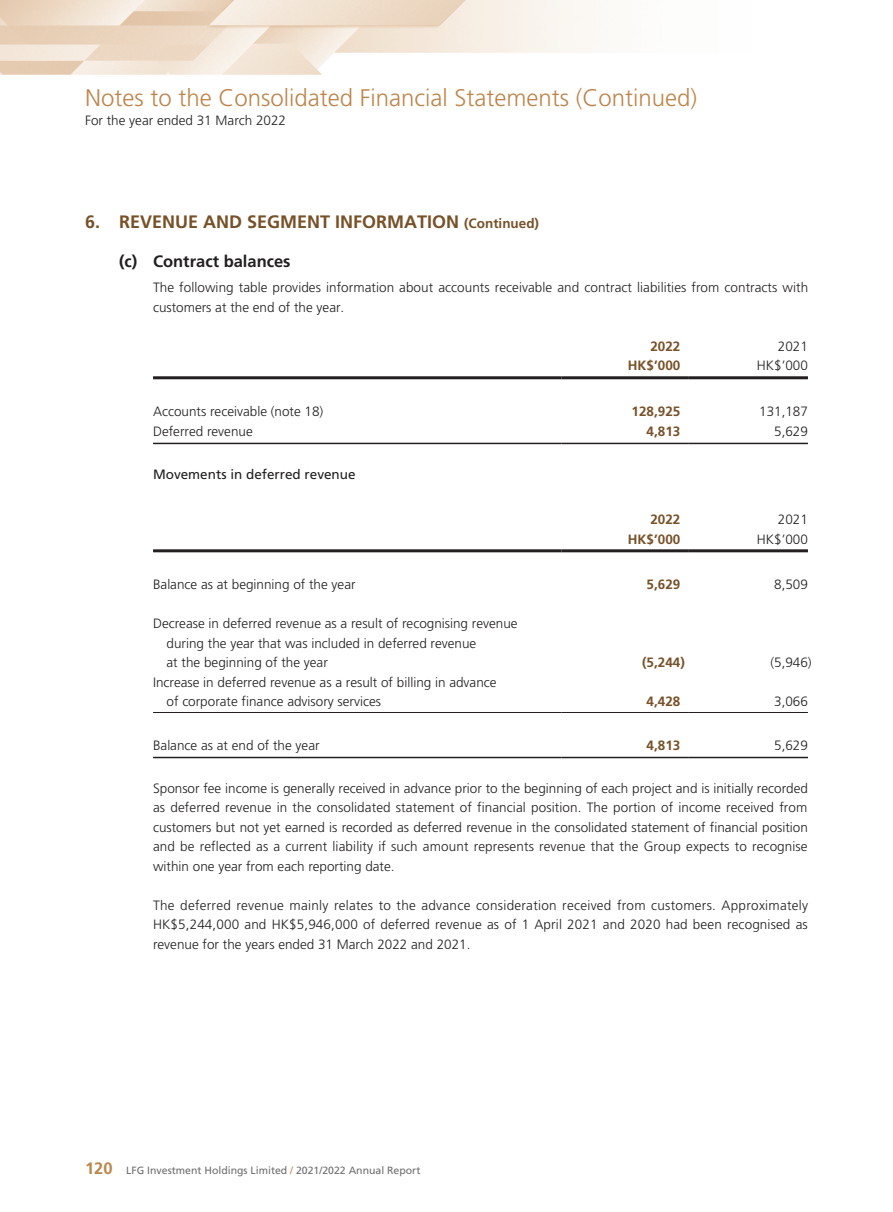
<style>
.page{position:relative;width:893px;height:1212px;background:#fff}
.page>*{position:absolute;margin:0;border:0;box-sizing:border-box;transform-origin:0 0}
.t1{font:300 24px "Frutiger LT Std";color:#be854b}
._01_H1{font:700 18px "Frutiger LT Std";color:#775128}
._02_H2{font:700 16.5px "Frutiger LT Std";color:#231f20}
._00_txt{font:300 13.5px/19.5px "Frutiger LT Std";letter-spacing:.005em;color:#231f20;text-align:justify}
._50_Table_txt{font:300 13.5px "Frutiger LT Std";color:#231f20}
._50_Table_txt-2{font:700 13.5px "Frutiger LT Std";color:#775128}
._03_H3{font:13.5px "Frutiger LT Std";color:#231f20}
.t2{font:10.5px "Frutiger LT Std";color:#6c6d70}
.s1{font-size:13.5px}
.s2{font-weight:700;font-size:16.5px;color:#be854b}
.s3{color:#be854b}
</style>
<div class="page">
<img style="left:0;top:0;width:808px;height:759px">
<svg style="left:561px;top:334px;width:128px;height:109px"></svg>
<hr style="left:153px;top:376px;width:408px;height:3px;background:#231f20">
<hr style="left:561px;top:376px;width:128px;height:3px;background:#231f20">
<hr style="left:689px;top:376px;width:119px;height:3px;background:#231f20">
<hr style="left:153px;top:443px;width:408px;height:1px;background:#231f20">
<hr style="left:561px;top:443px;width:128px;height:1px;background:#231f20">
<hr style="left:689px;top:443px;width:119px;height:1px;background:#231f20">
<svg style="left:561px;top:507px;width:128px;height:250px"></svg>
<hr style="left:153px;top:549px;width:408px;height:3px;background:#231f20">
<hr style="left:561px;top:549px;width:128px;height:3px;background:#231f20">
<hr style="left:689px;top:549px;width:119px;height:3px;background:#231f20">
<hr style="left:153px;top:712px;width:408px;height:1px;background:#231f20">
<hr style="left:561px;top:712px;width:128px;height:1px;background:#231f20">
<hr style="left:689px;top:712px;width:119px;height:1px;background:#231f20">
<hr style="left:153px;top:757px;width:408px;height:1px;background:#231f20">
<hr style="left:561px;top:757px;width:128px;height:1px;background:#231f20">
<hr style="left:689px;top:757px;width:119px;height:1px;background:#231f20">
<h1 class="t1" style="left:85px;top:85px;width:614px">Notes to the Consolidated Financial Statements (Continued)</h1>
<p class="_00_txt" style="left:85px;top:111px;width:203px">For the year ended 31 March 2022</p>
<p class="_01_H1" style="left:85px;top:211px;width:456px">6. REVENUE AND SEGMENT INFORMATION <span class="s1">(Continued)</span></p>
<p class="_02_H2" style="left:119px;top:251px;width:173px">(c) Contract balances</p>
<p class="_00_txt" style="left:153px;top:278px;width:657px">The following table provides information about accounts receivable and contract liabilities from contracts with customers at the end of the year.</p>
<p class="_50_Table_txt-2" style="left:650px;top:338px;width:32px">2022</p>
<p class="_50_Table_txt" style="left:778px;top:339px;width:32px">2021</p>
<p class="_50_Table_txt-2" style="left:628px;top:358px;width:54px">HK$’000</p>
<p class="_50_Table_txt" style="left:757px;top:358px;width:53px">HK$’000</p>
<p class="_50_Table_txt" style="left:153px;top:404px;width:172px">Accounts receivable (note 18)</p>
<p class="_50_Table_txt-2" style="left:632px;top:403px;width:50px">128,925</p>
<p class="_50_Table_txt" style="left:759px;top:404px;width:50px">131,187</p>
<p class="_50_Table_txt" style="left:153px;top:423px;width:101px">Deferred revenue</p>
<p class="_50_Table_txt-2" style="left:647px;top:423px;width:35px">4,813</p>
<p class="_50_Table_txt" style="left:774px;top:423px;width:35px">5,629</p>
<p class="_03_H3" style="left:153px;top:466px;width:204px">Movements in deferred revenue</p>
<p class="_50_Table_txt-2" style="left:650px;top:511px;width:32px">2022</p>
<p class="_50_Table_txt" style="left:778px;top:512px;width:32px">2021</p>
<p class="_50_Table_txt-2" style="left:628px;top:531px;width:54px">HK$’000</p>
<p class="_50_Table_txt" style="left:757px;top:531px;width:53px">HK$’000</p>
<p class="_50_Table_txt" style="left:153px;top:577px;width:204px">Balance as at beginning of the year</p>
<p class="_50_Table_txt-2" style="left:647px;top:576px;width:35px">5,629</p>
<p class="_50_Table_txt" style="left:774px;top:577px;width:35px">8,509</p>
<p class="_50_Table_txt" style="left:153px;top:616px;width:366px">Decrease in deferred revenue as a result of recognising revenue</p>
<p class="_50_Table_txt" style="left:167px;top:635px;width:311px">during the year that was included in deferred revenue</p>
<p class="_50_Table_txt" style="left:167px;top:655px;width:163px">at the beginning of the year</p>
<p class="_50_Table_txt-2" style="left:642px;top:654px;width:44px">(5,244)</p>
<p class="_50_Table_txt" style="left:770px;top:655px;width:43px">(5,946)</p>
<p class="_50_Table_txt" style="left:153px;top:674px;width:345px">Increase in deferred revenue as a result of billing in advance</p>
<p class="_50_Table_txt" style="left:167px;top:694px;width:216px">of corporate finance advisory services</p>
<p class="_50_Table_txt-2" style="left:647px;top:693px;width:35px">4,428</p>
<p class="_50_Table_txt" style="left:774px;top:694px;width:35px">3,066</p>
<p class="_50_Table_txt" style="left:153px;top:737px;width:168px">Balance as at end of the year</p>
<p class="_50_Table_txt-2" style="left:647px;top:737px;width:35px">4,813</p>
<p class="_50_Table_txt" style="left:774px;top:737px;width:35px">5,629</p>
<p class="_00_txt" style="left:153px;top:778px;width:656px">Sponsor fee income is generally received in advance prior to the beginning of each project and is initially recorded as deferred revenue in the consolidated statement of financial position. The portion of income received from customers but not yet earned is recorded as deferred revenue in the consolidated statement of financial position and be reflected as a current liability if such amount represents revenue that the Group expects to recognise within one year from each reporting date.</p>
<p class="_00_txt" style="left:153px;top:895px;width:657px">The deferred revenue mainly relates to the advance consideration received from customers. Approximately HK$5,244,000 and HK$5,946,000 of deferred revenue as of 1 April 2021 and 2020 had been recognised as revenue for the years ended 31 March 2022 and 2021.</p>
<p class="t2" style="left:85px;top:1164px;width:337px"><span class="s2">120</span> LFG Investment Holdings Limited <span class="s3">/</span> 2021/2022 Annual Report</p>
</div>
